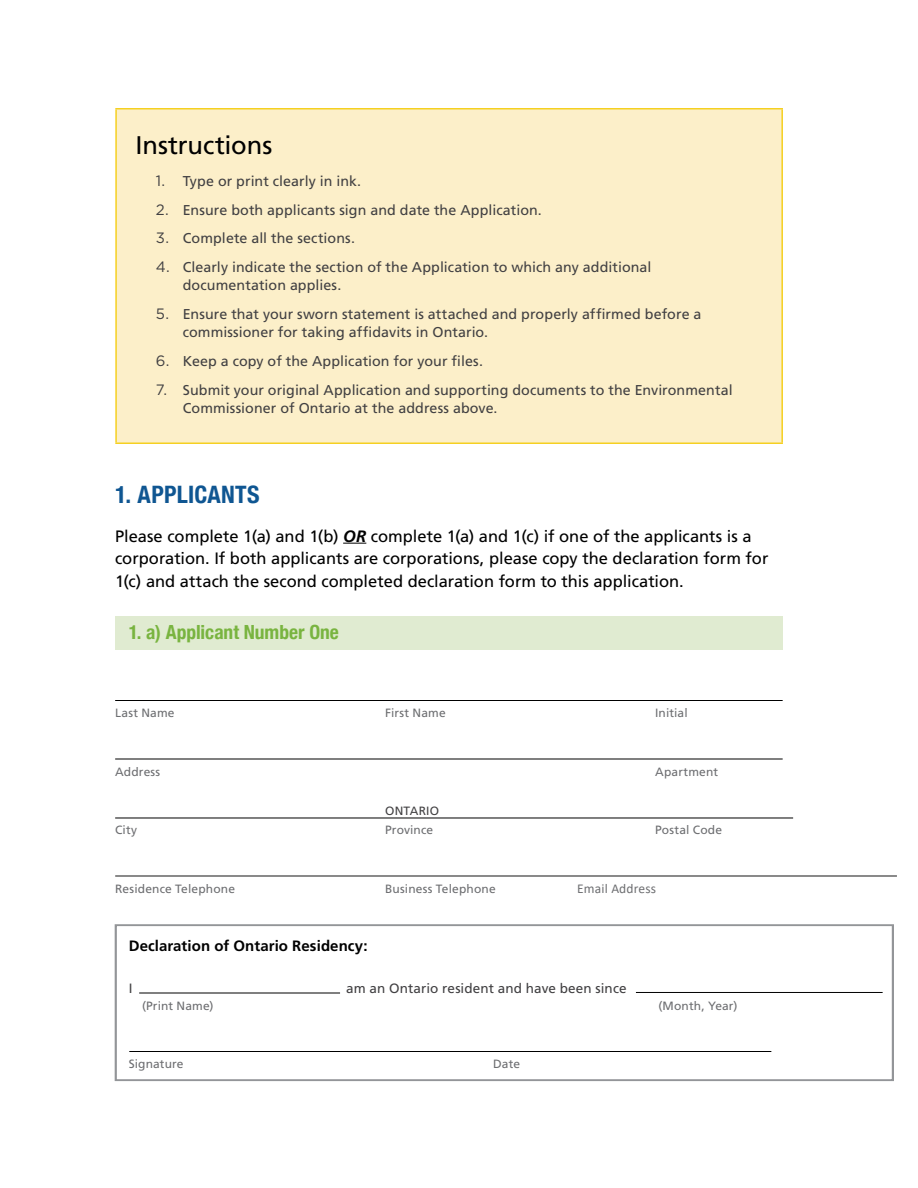
<style>
.page{position:relative;width:918px;height:1188px;background:#fff}
.page>*{position:absolute;margin:0;border:0;box-sizing:border-box;transform-origin:0 0}
.t1{font:25.5px "Frutiger";letter-spacing:-.005em;color:#000}
.t2{font:700 condensed 24px "Helvetica Neue";letter-spacing:.015em;color:#0f5692}
.t3{font:700 condensed 19.5px "Helvetica Neue";color:#79b440}
.t4{font:16.5px/22.5px "Frutiger";color:#000}
.t5{font:700 15px "Frutiger";letter-spacing:.005em;color:#000}
.t6{font:14.25px/18px "Frutiger";letter-spacing:.005em;color:#414042}
.t7{font:13.5px "Frutiger";letter-spacing:.005em;color:#414042}
.t8{font:13.5px "Calibri";letter-spacing:.015em;color:#6d6e71}
.t9{font:12px "Frutiger";letter-spacing:.01em;color:#6d6e71}
.t10{font:12px "Frutiger";letter-spacing:.02em;color:#414042}
.s1{font-family:"Gotham HTF";font-size:15px}
.s2{font-weight:700;font-style:italic}
</style>
<div class="page">
<div style="left:116px;top:109px;width:666px;height:334px;background:#fcefc9"></div>
<hr style="left:115px;top:108px;width:668px;height:2px;background:#f5d021">
<hr style="left:115px;top:110px;width:2px;height:332px;background:#f5d021">
<hr style="left:781px;top:110px;width:2px;height:332px;background:#f5d021">
<hr style="left:115px;top:442px;width:668px;height:2px;background:#f5d021">
<div style="left:115px;top:616px;width:668px;height:34px;background:#e0ebd1"></div>
<svg style="left:343px;top:543px;width:23px;height:1px"></svg>
<hr style="left:115px;top:700px;width:668px;height:1px;background:#000">
<hr style="left:115px;top:759px;width:668px;height:1px;background:#000">
<hr style="left:115px;top:818px;width:678px;height:1px;background:#000">
<hr style="left:115px;top:876px;width:782px;height:1px;background:#000">
<hr style="left:139px;top:993px;width:201px;height:1px;background:#000">
<hr style="left:636px;top:992px;width:247px;height:1px;background:#000">
<hr style="left:129px;top:1051px;width:642px;height:1px;background:#000">
<div style="left:115px;top:924px;width:779px;height:157px;border:2px solid #939598"></div>
<h1 class="t1" style="left:136px;top:130px;width:138px">Instructions</h1>
<p class="t6" style="left:156px;top:172px;width:207px"><span class="s1">1.</span> Type or print clearly in ink.</p>
<p class="t6" style="left:156px;top:201px;width:388px"><span class="s1">2.</span> Ensure both applicants sign and date the Application.</p>
<p class="t6" style="left:156px;top:229px;width:201px"><span class="s1">3.</span> Complete all the sections.</p>
<p class="t6" style="left:183px;top:258px;width:470px;text-indent:-27px"><span class="s1">4.</span> Clearly indicate the section of the Application to which any additional documentation applies.</p>
<p class="t6" style="left:183px;top:305px;width:520px;text-indent:-27px"><span class="s1">5.</span> Ensure that your sworn statement is attached and properly affirmed before a commissioner for taking affidavits in Ontario.</p>
<p class="t6" style="left:156px;top:352px;width:329px"><span class="s1">6.</span> Keep a copy of the Application for your files.</p>
<p class="t6" style="left:183px;top:381px;width:551px;text-indent:-27px"><span class="s1">7.</span> Submit your original Application and supporting documents to the Environmental<br>Commissioner of Ontario at the address above.</p>
<h2 class="t2" style="left:115px;top:479px;width:146px">1. Applicants</h2>
<p class="t4" style="left:115px;top:524px;width:655px">Please complete 1(a) and 1(b) <span class="s2">OR</span> complete 1(a) and 1(c) if one of the applicants is a corporation. If both applicants are corporations, please copy the declaration form for<br>1(c) and attach the second completed declaration form to this application.</p>
<h3 class="t3" style="left:129px;top:620px;width:212px">1. a) Applicant Number One</h3>
<p class="t9" style="left:115px;top:706px;width:61px">Last Name</p>
<p class="t9" style="left:385px;top:706px;width:62px">First Name</p>
<p class="t9" style="left:655px;top:706px;width:34px">Initial</p>
<p class="t9" style="left:115px;top:764px;width:47px">Address</p>
<p class="t9" style="left:655px;top:764px;width:65px">Apartment</p>
<p class="t10" style="left:385px;top:803px;width:55px">ONTARIO</p>
<p class="t9" style="left:115px;top:823px;width:24px">City</p>
<p class="t9" style="left:385px;top:823px;width:50px">Province</p>
<p class="t9" style="left:655px;top:823px;width:68px">Postal Code</p>
<p class="t9" style="left:115px;top:881px;width:121px">Residence Telephone</p>
<p class="t9" style="left:385px;top:881px;width:112px">Business Telephone</p>
<p class="t8" style="left:577px;top:879px;width:81px">Email Address</p>
<p class="t5" style="left:129px;top:937px;width:240px">Declaration of Ontario Residency:</p>
<p class="t7" style="left:129px;top:980px;width:5px">I</p>
<p class="t7" style="left:346px;top:980px;width:282px">am an Ontario resident and have been since</p>
<p class="t9" style="left:142px;top:998px;width:73px">(Print Name)</p>
<p class="t9" style="left:659px;top:998px;width:81px">(Month, Year)</p>
<p class="t9" style="left:129px;top:1057px;width:56px">Signature</p>
<p class="t9" style="left:493px;top:1057px;width:28px">Date</p>
</div>
